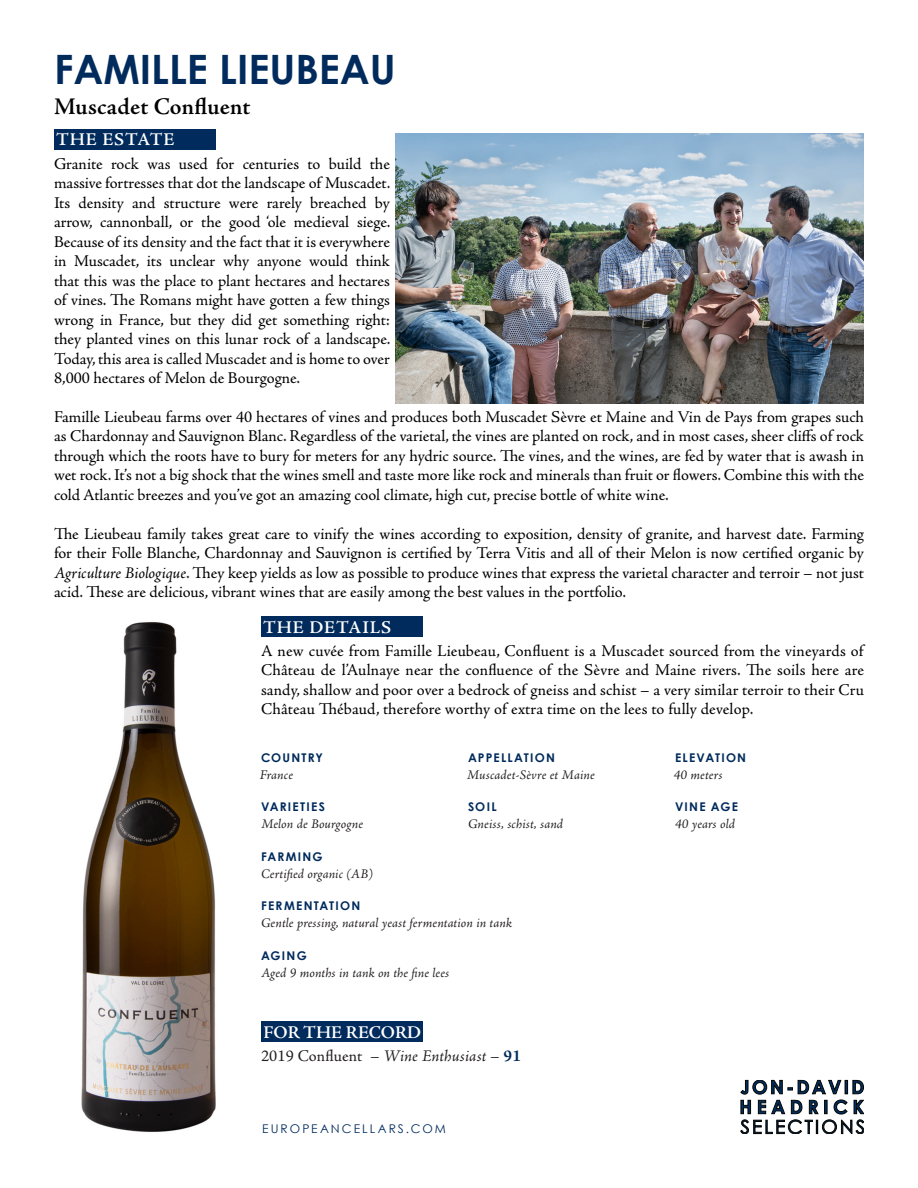
<style>
.page{position:relative;width:918px;height:1188px;background:#fff}
.page>*{position:absolute;margin:0;border:0;box-sizing:border-box;transform-origin:0 0}
.t1{font:700 40.5px "Century Gothic";color:#002b5c}
.t2{font:600 24px "Adobe Jenson Pro";letter-spacing:.005em;color:#000}
.t3{font:600 18px "Adobe Jenson Pro";letter-spacing:.05em;color:#fff}
.t4{font:600 18px "Adobe Jenson Pro";color:#fff}
.t5{font:16.5px/19.5px "Adobe Jenson Pro";color:#000;text-align:justify}
.t6{font:16.5px "Adobe Jenson Pro";letter-spacing:.01em;color:#231f20}
.t7{font:italic 13.5px "Adobe Jenson Pro";letter-spacing:.005em;color:#231f20}
.t8{font:700 12px "Century Gothic";letter-spacing:.105em;color:#002b5c}
.t9{font:12px "Century Gothic";letter-spacing:.17em;color:#002b5c}
.s1{font-style:italic}
.s2{font-weight:700;color:#002b5c}
</style>
<div class="page">
<div style="left:261px;top:616px;width:162px;height:21px;background:#002b5c"></div>
<div style="left:54px;top:129px;width:162px;height:20px;background:#002b5c"></div>
<div style="left:261px;top:1022px;width:162px;height:20px;background:#002b5c"></div>
<svg style="left:741px;top:1080px;width:41px;height:14px"></svg>
<svg style="left:788px;top:1080px;width:53px;height:14px"></svg>
<div style="left:845px;top:1080px;width:3px;height:14px;border:1px solid #040503"></div>
<svg style="left:853px;top:1080px;width:11px;height:14px"></svg>
<svg style="left:741px;top:1100px;width:10px;height:14px"></svg>
<svg style="left:758px;top:1100px;width:8px;height:14px"></svg>
<svg style="left:772px;top:1100px;width:13px;height:14px"></svg>
<svg style="left:791px;top:1100px;width:11px;height:14px"></svg>
<svg style="left:809px;top:1100px;width:9px;height:14px"></svg>
<div style="left:824px;top:1100px;width:3px;height:14px;background:#002f61;border:1px solid #040503"></div>
<svg style="left:834px;top:1100px;width:13px;height:14px"></svg>
<svg style="left:854px;top:1100px;width:10px;height:14px"></svg>
<svg style="left:741px;top:1120px;width:123px;height:14px"></svg>
<img style="left:396px;top:134px;width:468px;height:270px">
<img style="left:81px;top:622px;width:135px;height:510px">
<h1 class="t1" style="left:54px;top:44px;width:343px">FAMILLE LIEUBEAU</h1>
<p class="t2" style="left:54px;top:93px;width:198px">Muscadet Confluent</p>
<p class="t3" style="left:56px;top:129px;width:120px">THE ESTATE</p>
<p class="t5" style="left:54px;top:154px;width:338px">Granite rock was used for centuries to build the massive fortresses that dot the landscape of Muscadet.<br>Its density and structure were rarely breached by arrow, cannonball, or the good ‘ole medieval siege.<br>Because of its density and the fact that it is everywhere in Muscadet, its unclear why anyone would think that this was the place to plant hectares and hectares of vines. The Romans might have gotten a few things wrong in France, but they did get something right: they planted vines on this lunar rock of a landscape.<br>Today, this area is called Muscadet and is home to over 8,000 hectares of Melon de Bourgogne.</p>
<p class="t5" style="left:54px;top:407px;width:812px">Famille Lieubeau farms over 40 hectares of vines and produces both Muscadet Sèvre et Maine and Vin de Pays from grapes such as Chardonnay and Sauvignon Blanc. Regardless of the varietal, the vines are planted on rock, and in most cases, sheer cliffs of rock through which the roots have to bury for meters for any hydric source. The vines, and the wines, are fed by water that is awash in wet rock. It’s not a big shock that the wines smell and taste more like rock and minerals than fruit or flowers. Combine this with the cold Atlantic breezes and you’ve got an amazing cool climate, high cut, precise bottle of white wine.</p>
<p class="t5" style="left:54px;top:524px;width:812px">The Lieubeau family takes great care to vinify the wines according to exposition, density of granite, and harvest date. Farming for their Folle Blanche, Chardonnay and Sauvignon is certified by Terra Vitis and all of their Melon is now certified organic by <span class="s1">Agriculture Biologique</span>. They keep yields as low as possible to produce wines that express the varietal character and terroir – not just acid. These are delicious, vibrant wines that are easily among the best values in the portfolio.</p>
<p class="t3" style="left:263px;top:617px;width:130px">THE DETAILS</p>
<p class="t5" style="left:261px;top:641px;width:605px">A new cuvée from Famille Lieubeau, Confluent is a Muscadet sourced from the vineyards of Château de l’Aulnaye near the confluence of the Sèvre and Maine rivers. The soils here are sandy, shallow and poor over a bedrock of gneiss and schist – a very similar terroir to their Cru Château Thébaud, therefore worthy of extra time on the lees to fully develop.</p>
<p class="t8" style="left:261px;top:750px;width:63px">COUNTRY</p>
<p class="t8" style="left:468px;top:750px;width:88px">APPELLATION</p>
<p class="t8" style="left:675px;top:750px;width:73px">ELEVATION</p>
<p class="t7" style="left:467px;top:767px;width:129px">Muscadet-Sèvre et Maine</p>
<p class="t7" style="left:468px;top:817px;width:97px">Gneiss, schist, sand</p>
<p class="t7" style="left:260px;top:767px;width:35px">France</p>
<p class="t7" style="left:261px;top:817px;width:104px">Melon de Bourgogne</p>
<p class="t7" style="left:675px;top:817px;width:62px">40 years old</p>
<p class="t7" style="left:674px;top:767px;width:50px">40 meters</p>
<p class="t8" style="left:261px;top:799px;width:66px">VARIETIES</p>
<p class="t8" style="left:468px;top:799px;width:30px">SOIL</p>
<p class="t8" style="left:675px;top:799px;width:64px">VINE AGE</p>
<p class="t8" style="left:261px;top:849px;width:63px">FARMING</p>
<p class="t7" style="left:261px;top:866px;width:113px">Certified organic (AB)</p>
<p class="t7" style="left:261px;top:915px;width:252px">Gentle pressing, natural yeast fermentation in tank</p>
<p class="t7" style="left:261px;top:965px;width:190px">Aged 9 months in tank on the fine lees</p>
<p class="t8" style="left:261px;top:898px;width:101px">FERMENTATION</p>
<p class="t8" style="left:261px;top:948px;width:47px">AGING</p>
<p class="t4" style="left:263px;top:1022px;width:159px">FOR THE RECORD</p>
<p class="t6" style="left:261px;top:1047px;width:262px">2019 Confluent – <span class="s1">Wine Enthusiast</span> – <span class="s2">91</span></p>
<p class="t9" style="left:262px;top:1121px;width:185px">EUROPEANCELLARS.COM</p>
</div>
